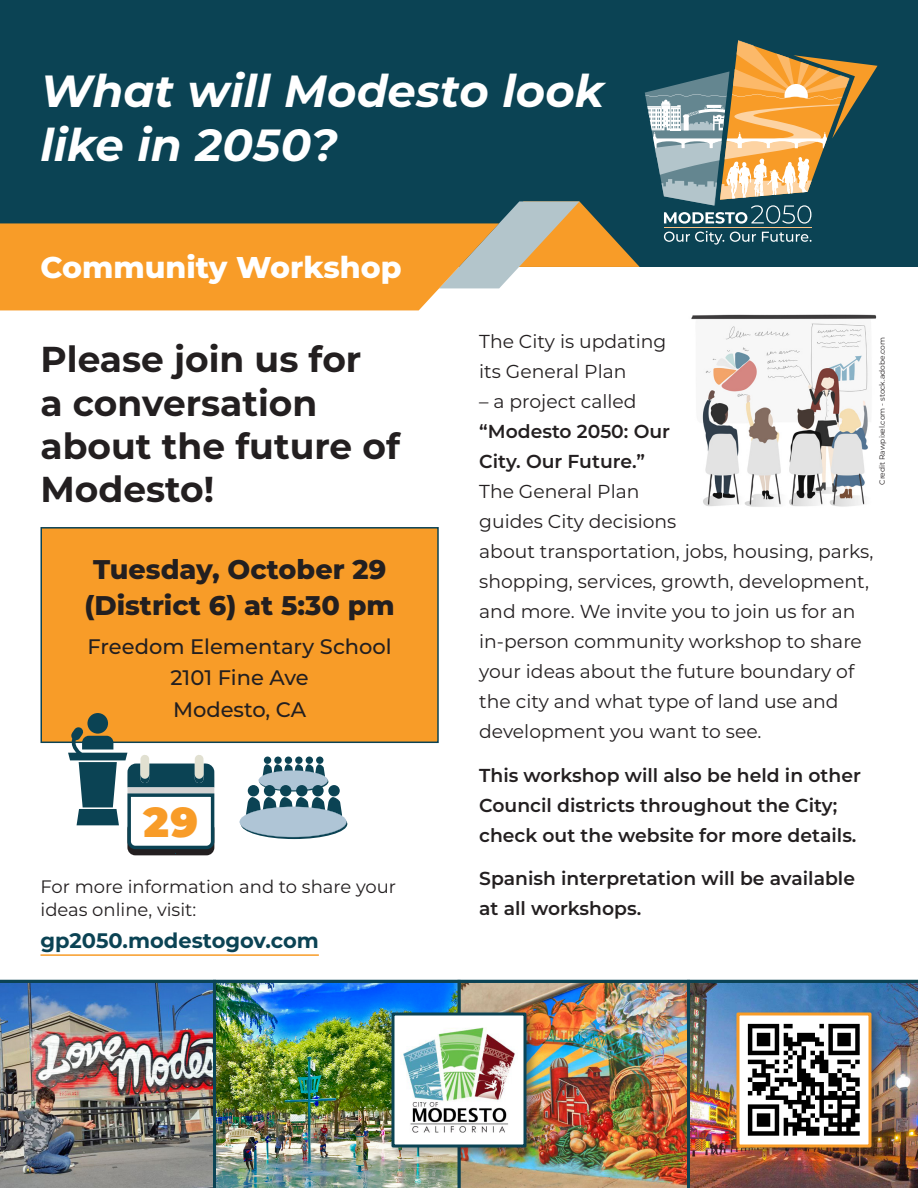
<style>
.page{position:relative;width:918px;height:1188px;background:#fff}
.page>*{position:absolute;margin:0;border:0;box-sizing:border-box;transform-origin:0 0}
.Default{font:italic 700 45px/54px "Montserrat";color:#fff}
.Default-2{font:900 41.85px "Montserrat";color:#f89c28}
.Default-3{font:700 36px/43.2px "Montserrat";color:#231f20}
.Default-4{font:800 30px "Montserrat";color:#fff}
.Default-5{font:800 27px/36px "Montserrat";color:#231f20;text-align:center}
.Default-6{font:500 21px "Montserrat";color:#231f20}
.Default-7{font:700 21px "Montserrat";color:#0b4354}
.Default-8{font:18.75px/30px "Montserrat";color:#231f20}
.Default-9{font:600 18.75px/30px "Montserrat";color:#231f20}
.Default-10{font:18px/22.5px "Montserrat";color:#231f20}
.Default-11{font:7.5px "Montserrat";color:#231f20}
.s1{font-weight:600}
</style>
<div class="page">
<div style="left:0;top:0;width:918px;height:267px;background:#0b4354"></div>
<img style="left:0;top:983px;width:213px;height:205px">
<img style="left:460px;top:983px;width:227px;height:205px">
<img style="left:213px;top:983px;width:247px;height:205px">
<img style="left:687px;top:983px;width:231px;height:205px">
<hr style="left:40px;top:954px;width:279px;height:2px;background:#f89c28">
<div style="left:388px;top:1009px;width:151px;height:151px;background:#231f20;opacity:.4"></div>
<img style="left:396px;top:1016px;width:126px;height:128px">
<div style="left:392px;top:1012px;width:134px;height:136px;border:3px solid #0b4354"></div>
<hr style="left:0;top:980px;width:918px;height:3px;background:#0b4354">
<div style="left:264px;top:757px;width:7px;height:7px;background:#0b4354;border-radius:50%"></div>
<div style="left:274px;top:757px;width:8px;height:7px;background:#0b4354;border-radius:50%"></div>
<div style="left:285px;top:757px;width:7px;height:7px;background:#0b4354;border-radius:50%"></div>
<div style="left:295px;top:757px;width:8px;height:7px;background:#0b4354;border-radius:50%"></div>
<div style="left:306px;top:757px;width:7px;height:7px;background:#0b4354;border-radius:50%"></div>
<div style="left:316px;top:757px;width:7px;height:7px;background:#0b4354;border-radius:50%"></div>
<svg style="left:259px;top:772px;width:69px;height:20px"></svg>
<svg style="left:259px;top:764px;width:69px;height:26px"></svg>
<div style="left:248px;top:785px;width:11px;height:11px;background:#0b4354;border-radius:50%"></div>
<div style="left:264px;top:785px;width:11px;height:11px;background:#0b4354;border-radius:50%"></div>
<div style="left:280px;top:785px;width:11px;height:11px;background:#0b4354;border-radius:50%"></div>
<div style="left:296px;top:785px;width:12px;height:11px;background:#0b4354;border-radius:50%"></div>
<div style="left:312px;top:785px;width:12px;height:11px;background:#0b4354;border-radius:50%"></div>
<div style="left:328px;top:785px;width:12px;height:11px;background:#0b4354;border-radius:50%"></div>
<svg style="left:241px;top:809px;width:106px;height:30px"></svg>
<svg style="left:240px;top:797px;width:106px;height:40px"></svg>
<div style="left:41px;top:528px;width:397px;height:214px;background:#f89c28"></div>
<div style="left:40px;top:527px;width:399px;height:216px;border:2px solid #0b4354"></div>
<svg style="left:0;top:40px;width:878px;height:270px"></svg>
<hr style="left:664px;top:228px;width:147px;height:1px;background:#fcc180">
<div style="left:733px;top:1009px;width:151px;height:151px;background:#231f20;opacity:.4"></div>
<div style="left:738px;top:1014px;width:132px;height:132px;background:#fff"></div>
<img style="left:747px;top:1023px;width:113px;height:113px">
<div style="left:736px;top:1012px;width:136px;height:136px;border:3px solid #f89c28"></div>
<div style="left:127px;top:821px;width:87px;height:34px;background:#231f20;border-radius:8px"></div>
<div style="left:87px;top:713px;width:21px;height:21px;background:#0b4354;border-radius:50%"></div>
<svg style="left:63px;top:719px;width:153px;height:135px"></svg>
<img style="left:691px;top:314px;width:186px;height:193px">
<p class="Default" style="left:40px;top:61px;width:565px">What will Modesto look like in 2050?</p>
<p class="Default-4" style="left:40px;top:246px;width:363px">Community Workshop</p>
<p class="Default-8" style="left:479px;top:326px;width:189px">The City is updating its General Plan</p>
<p class="Default-8" style="left:479px;top:386px;width:396px">– a project called<br><span class="s1">“Modesto 2050: Our<br>City. Our Future.”<br></span>The General Plan<br>guides City decisions<br>about transportation, jobs, housing, parks, shopping, services, growth, development, and more. We invite you to join us for an in-person community workshop to share your ideas about the future boundary of the city and what type of land use and development you want to see.</p>
<p class="Default-9" style="left:479px;top:759px;width:383px">This workshop will also be held in other<br>Council districts throughout the City; check out the website for more details.</p>
<p class="Default-9" style="left:479px;top:863px;width:377px">Spanish interpretation will be available at all workshops.</p>
<p class="Default-3" style="left:40px;top:336px;width:361px">Please join us for<br>a conversation about the future of<br>Modesto!</p>
<p class="Default-11" style="left:877px;top:485px;width:149px;rotate:-90deg">Credit Rawpixel.com - stock.adobe.com</p>
<p class="Default-5" style="left:85px;top:550px;width:312px">Tuesday, October 29 (District 6) at 5:30 pm</p>
<p class="Default-6" style="left:88px;top:632px;width:306px">Freedom Elementary School</p>
<p class="Default-6" style="left:171px;top:663px;width:140px">2101 Fine Ave</p>
<p class="Default-6" style="left:173px;top:695px;width:135px">Modesto, CA</p>
<p class="Default-2" style="left:143px;top:790px;width:56px">29</p>
<p class="Default-10" style="left:40px;top:875px;width:357px">For more information and to share your ideas online, visit:</p>
<p class="Default-7" style="left:40px;top:925px;width:280px">gp2050.modestogov.com</p>
</div>
